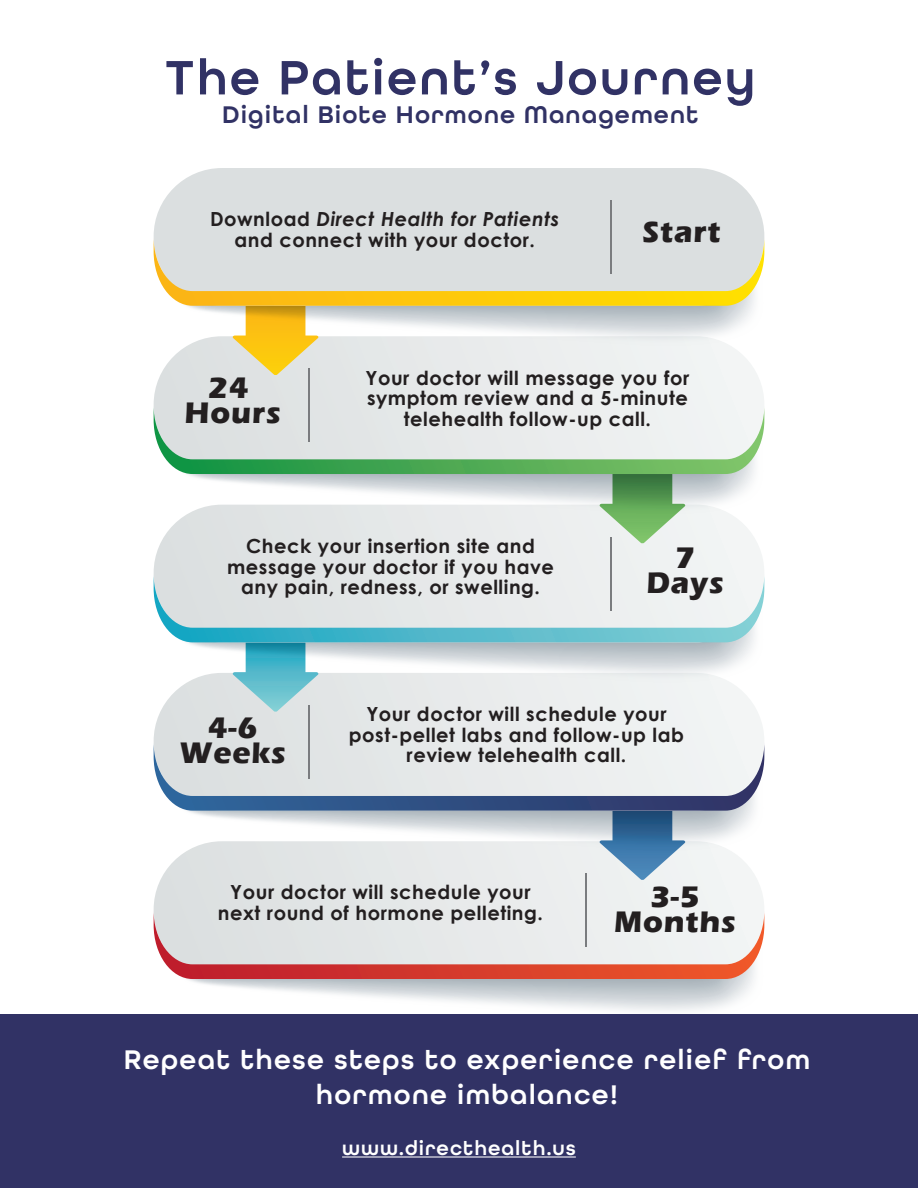
<style>
.page{position:relative;width:918px;height:1188px;background:#fff}
.page>*{position:absolute;margin:0;border:0;box-sizing:border-box;transform-origin:0 0}
.t1{font:600 51px "All Round Gothic";letter-spacing:.05em;color:#313265}
.t2{font:700 30.6px/25px "Eras ITC";letter-spacing:.03em;color:#231f20;text-align:center}
.t3{font:600 28.5px/34.5px "All Round Gothic";letter-spacing:.05em;color:#fff;text-align:center}
.t4{font:600 25.5px "All Round Gothic";letter-spacing:.045em;color:#313265}
.t5{font:600 21px "All Round Gothic";letter-spacing:.05em;color:#fff}
.t6{font:700 19.5px/20.9px "Century Gothic";letter-spacing:.03em;color:#231f20;text-align:center}
.s1{font-style:italic}
</style>
<div class="page">
<svg style="left:154px;top:880px;width:610px;height:30px"></svg>
<svg style="left:154px;top:910px;width:610px;height:69px;background:#e3c4c1"></svg>
<hr style="left:585px;top:873px;width:1px;height:74px;background:#7a7c7f">
<svg style="left:154px;top:712px;width:610px;height:30px"></svg>
<hr style="left:308px;top:705px;width:1px;height:74px;background:#7a7c7f">
<svg style="left:154px;top:544px;width:610px;height:30px"></svg>
<svg style="left:154px;top:574px;width:610px;height:138px"></svg>
<svg style="left:154px;top:742px;width:610px;height:138px"></svg>
<hr style="left:611px;top:537px;width:1px;height:73px;background:#7a7c7f">
<svg style="left:154px;top:375px;width:610px;height:30px"></svg>
<hr style="left:308px;top:368px;width:1px;height:74px;background:#7a7c7f">
<div style="left:154px;top:168px;width:610px;height:69px;background:#dbdfe0"></div>
<svg style="left:154px;top:237px;width:610px;height:138px;background:#e4dfc4"></svg>
<svg style="left:154px;top:405px;width:610px;height:139px"></svg>
<hr style="left:611px;top:200px;width:1px;height:74px;background:#7a7c7f">
<div style="left:0;top:1015px;width:918px;height:173px;background:#313265"></div>
<hr style="left:342px;top:1156px;width:234px;height:2px;background:#fff">
<h1 class="t1" style="left:165px;top:47px;width:592px">The Patient’s Journey</h1>
<h3 class="t4" style="left:222px;top:99px;width:478px">Digital Biote Hormone Management</h3>
<p class="t6" style="left:210px;top:208px;width:351px">Download <span class="s1">Direct Health for Patients </span>and connect with your doctor.</p>
<h2 class="t2" style="left:642px;top:219px;width:80px">Start</h2>
<h2 class="t2" style="left:185px;top:376px;width:98px">24<br>Hours</h2>
<p class="t6" style="left:365px;top:366px;width:325px">Your doctor will message you for symptom review and a 5-minute telehealth follow-up call.</p>
<p class="t6" style="left:227px;top:534px;width:328px">Check your insertion site and message your doctor if you have any pain, redness, or swelling.</p>
<h2 class="t2" style="left:646px;top:546px;width:79px">7<br>Days</h2>
<h2 class="t2" style="left:179px;top:716px;width:108px">4-6<br>Weeks</h2>
<p class="t6" style="left:349px;top:702px;width:337px">Your doctor will schedule your post-pellet labs and follow-up lab review telehealth call.</p>
<p class="t6" style="left:218px;top:881px;width:327px">Your doctor will schedule your next round of hormone pelleting.</p>
<h2 class="t2" style="left:614px;top:884px;width:123px">3-5<br>Months</h2>
<h3 class="t3" style="left:124px;top:1042px;width:688px">Repeat these steps to experience relief from hormone imbalance!</h3>
<p class="t5" style="left:342px;top:1135px;width:235px">www.directhealth.us</p>
</div>
